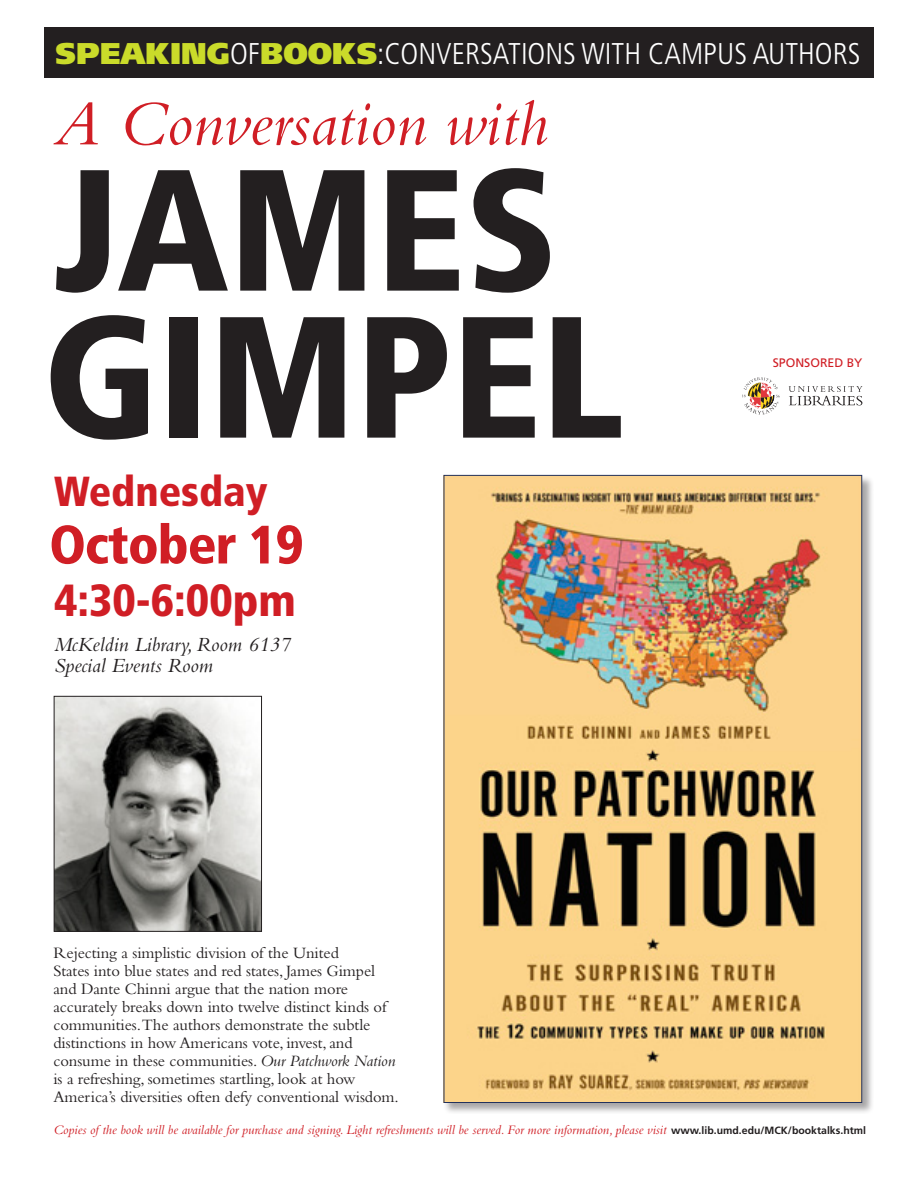
<style>
.page{position:relative;width:918px;height:1188px;background:#fff}
.page>*{position:absolute;margin:0;border:0;box-sizing:border-box;transform-origin:0 0}
.Author_s_Name{font:900 condensed 172.5px/147px "Frutiger";color:#231f20}
.t1{font:italic 66px "Bembo";color:#d01e25}
.t2{font:900 condensed 54px "Frutiger";letter-spacing:-.02em;color:#d01e25}
.t3{font:900 condensed 45px "Frutiger";color:#d01e25}
.t4{font:900 condensed 42px "Frutiger";color:#d01e25}
.regular_speakingofbo{font:300 condensed 30px "Frutiger";color:#fff}
.t5{font:italic 21px "Bembo";color:#231f20}
.Authors_statement{font:16.5px/18px "Bembo";letter-spacing:-.005em;color:#231f20}
.t6{font:italic 13.5px "Bembo";color:#d01e25}
.t7{font:12.3px "Frutiger";color:#d01e25}
.s1{font-weight:900;font-stretch:normal;color:#cadb2a}
.s2{font-style:italic}
.s3{font-family:"Frutiger";font-weight:700;font-style:normal;font-size:10.5px;color:#231f20}
</style>
<div class="page">
<div style="left:44px;top:27px;width:830px;height:51px;background:#231f20"></div>
<svg style="left:789px;top:386px;width:73px;height:19px"></svg>
<svg style="left:742px;top:377px;width:38px;height:37px"></svg>
<img style="left:56px;top:698px;width:204px;height:232px">
<div style="left:54px;top:696px;width:208px;height:236px;border:1px solid #231f20"></div>
<div style="left:443px;top:474px;width:431px;height:640px;background:#231f20;opacity:.4"></div>
<img style="left:446px;top:477px;width:414px;height:624px">
<p class="regular_speakingofbo" style="left:56px;top:36px;width:806px"><span class="s1">SPEAKING</span>OF<span class="s1">BOOKS</span>:CONVERSATIONS WITH CAMPUS AUTHORS</p>
<p class="t1" style="left:54px;top:85px;width:496px">A Conversation with</p>
<p class="Author_s_Name" style="left:43px;top:157px;width:583px">JAMES<br>GIMPEL</p>
<p class="t7" style="left:773px;top:355px;width:91px">SPONSORED BY</p>
<p class="t4" style="left:54px;top:467px;width:215px">Wednesday</p>
<p class="t2" style="left:49px;top:512px;width:256px">October 19</p>
<p class="t3" style="left:54px;top:573px;width:244px">4:30-6:00pm</p>
<p class="t5" style="left:54px;top:632px;width:238px">McKeldin Library, Room 6137</p>
<p class="t5" style="left:54px;top:653px;width:161px">Special Events Room</p>
<p class="Authors_statement" style="left:53px;top:943px;width:347px">Rejecting a simplistic division of the United<br>States into blue states and red states, James Gimpel and Dante Chinni argue that the nation more accurately breaks down into twelve distinct kinds of communities.The authors demonstrate the subtle distinctions in how Americans vote, invest, and consume in these communities. <span class="s2">Our Patchwork Nation </span>is a refreshing, sometimes startling, look at how America’s diversities often defy conventional wisdom.</p>
<p class="t6" style="left:53px;top:1122px;width:814px">Copies of the book will be available for purchase and signing. Light refreshments will be served. For more information, please visit <span class="s3">www.lib.umd.edu/MCK/booktalks.html</span></p>
</div>
